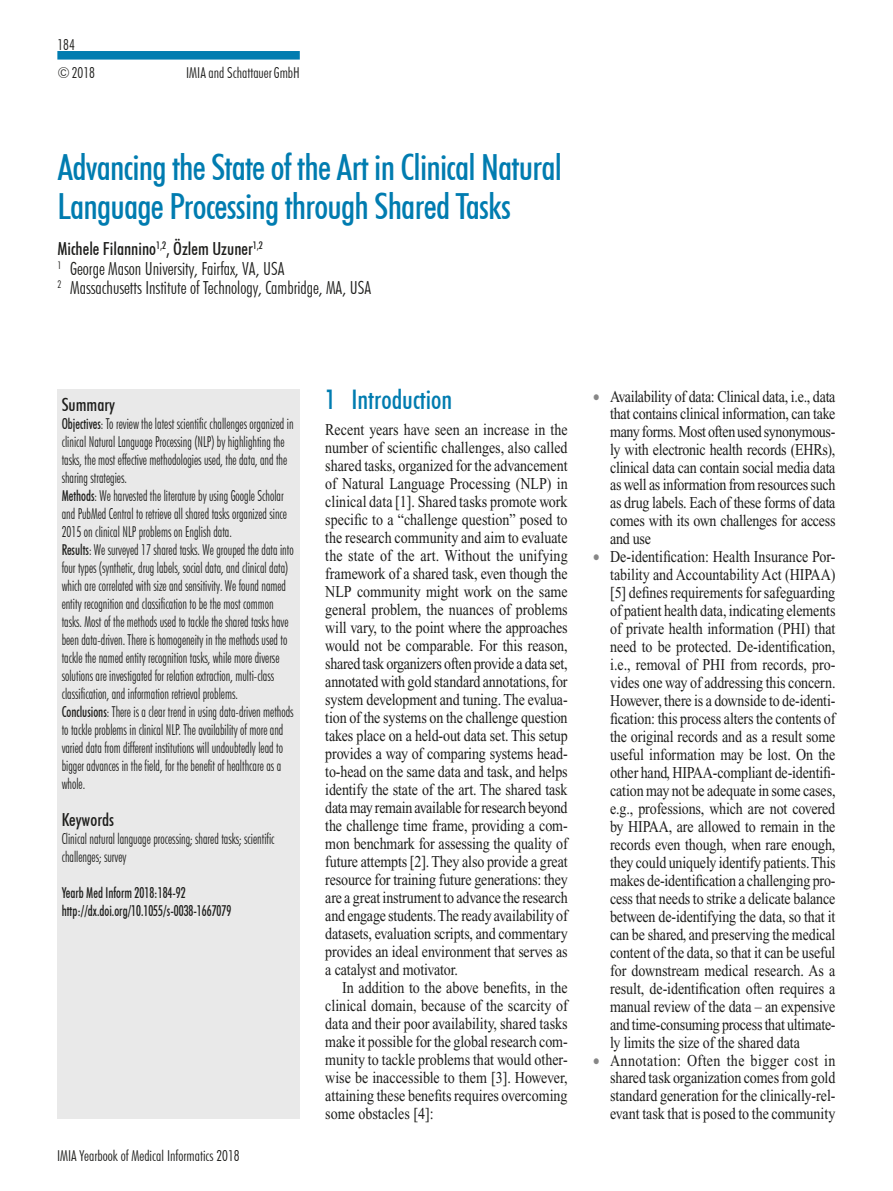
<style>
.page{position:relative;width:893px;height:1191px;background:#fff}
.page>*{position:absolute;margin:0;border:0;box-sizing:border-box;transform-origin:0 0}
.t1{font:500 condensed 36px/39px "Futura BT";letter-spacing:-.02em;color:#007cb0}
.t2{font:500 condensed 27px "Futura BT";color:#007cb0}
.t3{font:300 condensed 18px/19.5px "Futura BT";color:#1d1d1b}
.t4{font:500 condensed 18px "Futura BT";color:#1d1d1b}
.t5{font:16.5px/18px "Times";letter-spacing:-.01em;color:#1d1d1b;text-align:justify;scale:.85 1}
.t6{font:300 condensed 15px/18px "Futura BT";color:#1d1d1b;scale:.85 1}
.t7{font:300 condensed 15px "Futura BT";color:#1d1d1b}
.t8{font:500 condensed 15px/18px "Futura BT";color:#1d1d1b;scale:.85 1}
.s1{font-weight:500}
.s2{color:#878787}
</style>
<div class="page">
<div style="left:57px;top:51px;width:243px;height:9px;background:#007cb0"></div>
<div style="left:57px;top:389px;width:243px;height:729px;background:#e9e9e9"></div>
<p class="t7" style="left:57px;top:35px;width:19px">184</p>
<p class="t7" style="left:57px;top:63px;width:39px">©2018</p>
<p class="t7" style="left:186px;top:63px;width:115px">IMIA and SchattauerGmbH</p>
<h1 class="t1" style="left:57px;top:148px;width:506px">Advancing the State of the Art in Clinical Natural<br>Language Processing through Shared Tasks</h1>
<p class="t3" style="left:57px;top:239px;width:315px"><span class="s1">Michele Filannino</span><sup>1,2</sup><span class="s1">, Özlem Uzuner</span><sup>1,2<br></sup><sup>1</sup> George Mason University, Fairfax, VA, USA<br><sup>2</sup> Massachusetts Institute of Technology, Cambridge, MA, USA</p>
<p class="t4" style="left:62px;top:393px;width:55px">Summary</p>
<p class="t6" style="left:62px;top:414px;width:274px"><span class="s1">Objectives</span>: To review the latest scientific challenges organized in clinical Natural Language Processing (NLP) by highlighting the tasks, the most effective methodologies used, the data, and the sharing strategies.<br><span class="s1">Methods</span>: We harvested the literature by using Google Scholar and PubMed Central to retrieve all shared tasks organized since 2015 on clinical NLP problems on English data.<br><span class="s1">Results</span>: We surveyed 17 shared tasks. We grouped the data into four types (synthetic, drug labels, social data, and clinical data) which are correlated with size and sensitivity. We found named entity recognition and classification to be the most common tasks. Most of the methods used to tackle the shared tasks have been data-driven. There is homogeneity in the methods used to tackle the named entity recognition tasks, while more diverse solutions are investigated for relation extraction, multi-class classification, and information retrieval problems.<br><span class="s1">Conclusions</span>: There is a clear trend in using data-driven methods to tackle problems in clinical NLP. The availability of more and varied data from different institutions will undoubtedly lead to bigger advances in the field, for the benefit of healthcare as a whole.</p>
<p class="t4" style="left:62px;top:809px;width:54px">Keywords</p>
<p class="t6" style="left:62px;top:830px;width:252px">Clinical natural language processing; shared tasks; scientific challenges; survey</p>
<p class="t8" style="left:62px;top:884px;width:201px">Yearb Med Inform 2018:184-92 http://dx.doi.org/10.1055/s-0038-1667079</p>
<p class="t7" style="left:57px;top:1146px;width:184px">IMIA Yearbook of Medical Informatics 2018</p>
<h2 class="t2" style="left:325px;top:383px;width:129px">1 Introduction</h2>
<p class="t5" style="left:325px;top:420px;width:287px">Recent years have seen an increase in the number of scientific challenges, also called shared tasks, organized for the advancement of Natural Language Processing (NLP) in clinical data [1]. Shared tasks promote work specific to a “challenge question” posed to the research community and aim to evaluate the state of the art. Without the unifying framework of a shared task, even though the NLP community might work on the same general problem, the nuances of problems will vary, to the point where the approaches would not be comparable. For this reason, shared task organizers often provide a data set, annotated with gold standard annotations, for system development and tuning. The evalua&shy;tion of the systems on the challenge question takes place on a held-out data set. This setup provides a way of comparing systems head&shy;to-head on the same data and task, and helps identify the state of the art. The shared task data may remain available for research beyond the challenge time frame, providing a com&shy;mon benchmark for assessing the quality of future attempts [2]. They also provide a great resource for training future generations: they are a great instrument to advance the research and engage students. The ready availability of datasets, evaluation scripts, and commentary provides an ideal environment that serves as a catalyst and motivator.</p>
<p class="t5" style="left:325px;top:978px;width:287px;text-indent:17px">In addition to the above benefits, in the clinical domain, because of the scarcity of data and their poor availability, shared tasks make it possible for the global research com&shy;munity to tackle problems that would other&shy;wise be inaccessible to them [3]. However, attaining these benefits requires overcoming some obstacles [4]:</p>
<p class="t5" style="left:610px;top:387px;width:267px;text-indent:-17px"><span class="s2">•</span> Availability of data: Clinical data, i.e., data that contains clinical information, can take many forms. Most often used synonymous&shy;ly with electronic health records (EHRs), clinical data can contain social media data as well as information from resources such as drug labels. Each of these forms of data comes with its own challenges for access and use</p>
<p class="t5" style="left:610px;top:547px;width:267px;text-indent:-17px"><span class="s2">•</span> De-identification: Health Insurance Por&shy;tability and Accountability Act (HIPAA) [5] defines requirements for safeguarding of patient health data, indicating elements of private health information (PHI) that need to be protected. De-identification, i.e., removal of PHI from records, pro&shy;vides one way of addressing this concern.<br>However, there is a downside to de-identi&shy;fication: this process alters the contents of the original records and as a result some useful information may be lost. On the other hand, HIPAA-compliant de-identifi&shy;cation may not be adequate in some cases, e.g., professions, which are not covered by HIPAA, are allowed to remain in the records even though, when rare enough, they could uniquely identify patients. This makes de-identification a challenging pro&shy;cess that needs to strike a delicate balance between de-identifying the data, so that it can be shared, and preserving the medical content of the data, so that it can be useful for downstream medical research. As a result, de-identification often requires a manual review of the data – an expensive and time-consuming process that ultimate&shy;ly limits the size of the shared data</p>
<p class="t5" style="left:610px;top:1051px;width:267px;text-indent:-17px"><span class="s2">•</span> Annotation: Often the bigger cost in shared task organization comes from gold standard generation for the clinically-rel&shy;evant task that is posed to the community</p>
</div>
